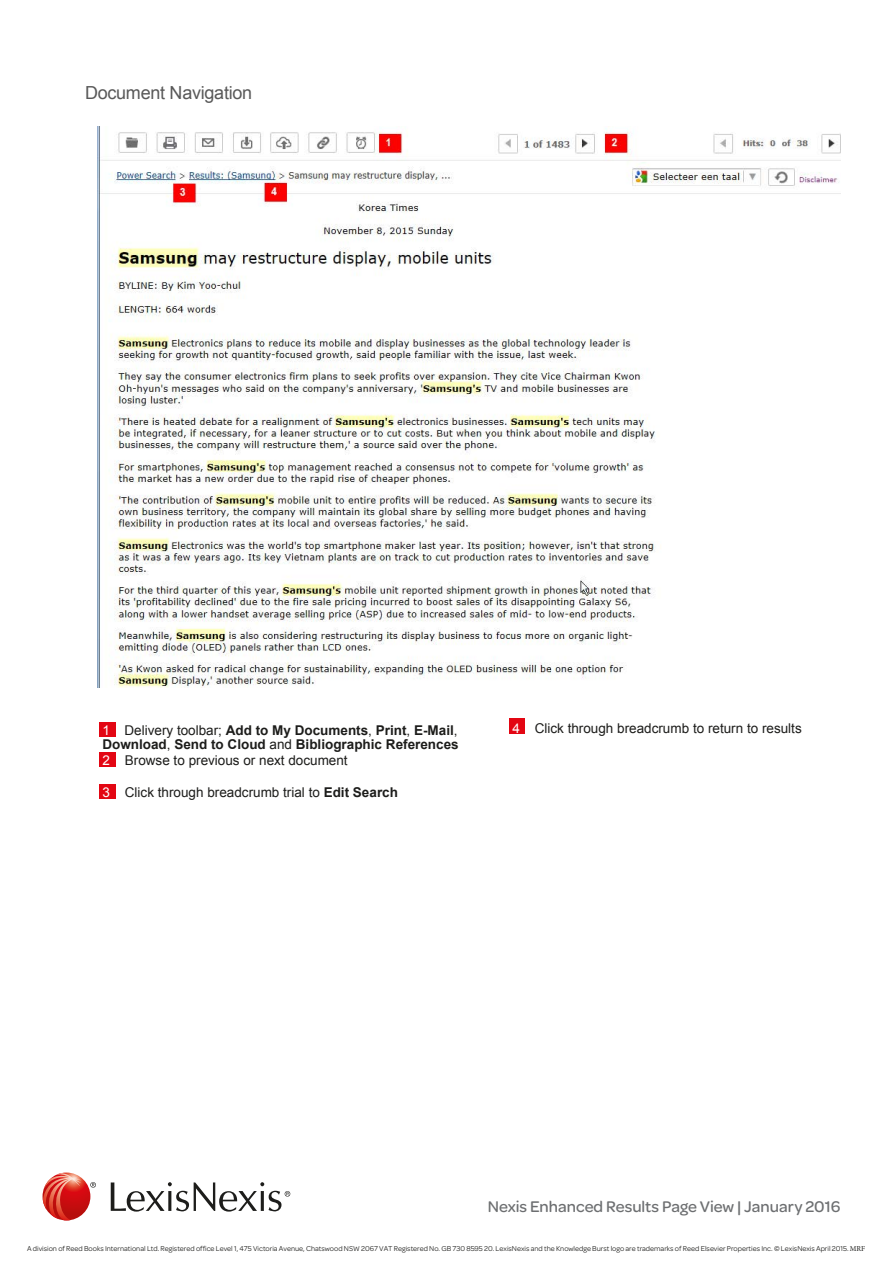
<style>
.page{position:relative;width:893px;height:1263px;background:#fff}
.page>*{position:absolute;margin:0;border:0;box-sizing:border-box;transform-origin:0 0}
.t1{font:18px "Arial";letter-spacing:-.015em;color:#595959}
.t2{font:500 16.5px "Omnes";color:#6d6f71}
.t3{font:15px "Arial";color:#706f6f}
.t4{font:13.5px "Arial";color:#1d1d1b}
.t5{font:700 13.5px/13.4px "Arial";color:#1d1d1b}
.t6{font:7.5px "Omnes";color:#1d1d1b}
.s1{font-weight:400;color:#fff}
.s2{font-weight:400}
.s3{color:#fff}
.s4{font-weight:700}
.s5{font-family:"Minion Pro"}
</style>
<div class="page">
<svg style="left:90px;top:1182px;width:6px;height:6px"></svg>
<svg style="left:111px;top:1182px;width:179px;height:30px"></svg>
<svg style="left:43px;top:1172px;width:47px;height:48px"></svg>
<svg style="left:43px;top:1173px;width:39px;height:47px;background:#db544c"></svg>
<img style="left:97px;top:127px;width:743px;height:560px">
<div style="left:100px;top:784px;width:16px;height:15px;background:#e30613"></div>
<div style="left:99px;top:752px;width:16px;height:15px;background:#e30613"></div>
<div style="left:99px;top:722px;width:16px;height:15px;background:#e30613"></div>
<div style="left:509px;top:718px;width:16px;height:16px;background:#e30613"></div>
<h1 class="t1" style="left:85px;top:81px;width:169px">Document Navigation</h1>
<h3 class="t5" style="left:102px;top:724px;width:358px"><span class="s1">1</span> <span class="s2">Delivery toolbar;</span> Add to My Documents<span class="s2">,</span> Print<span class="s2">,</span> E-Mail<span class="s2">,<br></span>Download<span class="s2">,</span> Send to Cloud <span class="s2">and</span> Bibliographic References</h3>
<h3 class="t4" style="left:102px;top:751px;width:247px"><span class="s3">2</span> Browse to previous or next document</h3>
<h3 class="t4" style="left:102px;top:784px;width:297px"><span class="s3">3</span> Click through breadcrumb trial to <span class="s4">Edit Search</span></h3>
<h3 class="t4" style="left:513px;top:720px;width:291px"><span class="s3">4</span> Click through breadcrumb to return to results</h3>
<h3 class="t3" style="left:575px;top:1196px;width:257px">Nexis<sup>®</sup> Results Page | December 2015</h3>
<h2 class="t2" style="left:488px;top:1195px;width:354px">Nexis Enhanced Results Page View | January 2016</h2>
<p class="t6" style="left:27px;top:1243px;width:840px">A division of Reed Books International Ltd. Registered office Level 1, 475 Victoria Avenue, Chatswood NSW 2067 VAT Registered No. GB 730 8595 20. LexisNexis and the Knowledge Burst logo are trademarks of Reed Elsevier Properties Inc. © LexisNexis April 2015. <span class="s5">MRF</span></p>
</div>
